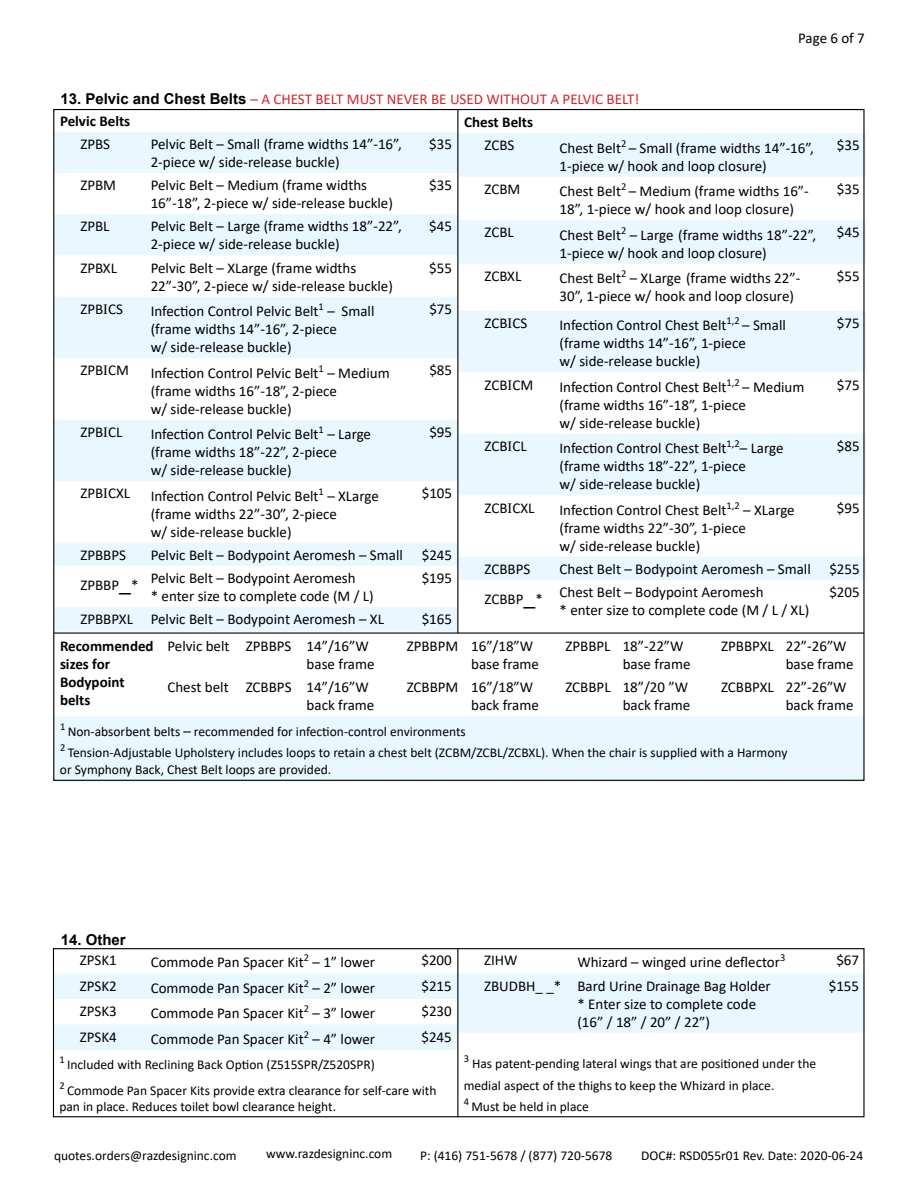
<style>
.page{position:relative;width:918px;height:1188px;background:#fff}
.page>*{position:absolute;margin:0;border:0;box-sizing:border-box;transform-origin:0 0}
.t1{font:15px/18px "Calibri";color:#000}
.t2{font:15px "Calibri";color:#d2232a}
.t3{font:700 15px/18px "Calibri";color:#000}
.t4{font:700 15px "Arial";color:#000}
.t5{font:13.5px/21.6px "Calibri";color:#000}
.s1{font-family:"Arial";font-weight:700;color:#000}
.s2{font-family:"Times New Roman";font-size:14.25px}
.s3{font-size:24px}
.s4{font-size:15px}
</style>
<div class="page">
<svg style="left:55px;top:950px;width:808px;height:100px"></svg>
<div style="left:458px;top:1033px;width:407px;height:84px;background:#fff"></div>
<svg style="left:55px;top:132px;width:402px;height:499px;fill:#ecf8fe"></svg>
<svg style="left:458px;top:133px;width:408px;height:447px;fill:#e9f7fe"></svg>
<div style="left:54px;top:716px;width:810px;height:66px;background:#e9f7fe"></div>
<div style="left:53px;top:948px;width:812px;height:169px;border:1px solid #000"></div>
<hr style="left:457px;top:948px;width:1px;height:169px;background:#000">
<hr style="left:54px;top:632px;width:810px;height:2px;background:#000">
<hr style="left:457px;top:110px;width:1px;height:523px;background:#000">
<p class="t2" style="left:60px;top:88px;width:581px"><span class="s1">13. Pelvic and Chest Belts</span> – A CHEST BELT MUST NEVER BE USED WITHOUT A PELVIC BELT!</p>
<p class="t1" style="left:798px;top:28px;width:68px">Page 6 of 7</p>
<p class="t3" style="left:60px;top:111px;width:72px">Pelvic Belts</p>
<p class="t1" style="left:80px;top:135px;width:31px">ZPBS</p>
<p class="t1" style="left:151px;top:135px;width:253px">Pelvic Belt – Small (frame widths 14”-16”,<br>2-piece w/ side-release buckle)</p>
<p class="t1" style="left:429px;top:135px;width:24px">$35</p>
<p class="t1" style="left:80px;top:176px;width:37px">ZPBM</p>
<p class="t1" style="left:151px;top:176px;width:244px">Pelvic Belt – Medium (frame widths<br>16”-18”, 2-piece w/ side-release buckle)</p>
<p class="t1" style="left:429px;top:176px;width:24px">$35</p>
<p class="t1" style="left:80px;top:217px;width:31px">ZPBL</p>
<p class="t1" style="left:151px;top:217px;width:253px">Pelvic Belt – Large (frame widths 18”-22”,<br>2-piece w/ side-release buckle)</p>
<p class="t1" style="left:429px;top:217px;width:24px">$45</p>
<p class="t1" style="left:80px;top:258px;width:38px">ZPBXL</p>
<p class="t1" style="left:151px;top:258px;width:244px">Pelvic Belt – XLarge (frame widths<br>22”-30”, 2-piece w/ side-release buckle)</p>
<p class="t1" style="left:429px;top:258px;width:24px">$55</p>
<p class="t1" style="left:80px;top:300px;width:44px">ZPB<span class="s2">I</span>CS</p>
<p class="t1" style="left:151px;top:302px;width:225px">Infection Control Pelvic Belt<sup>1</sup> – Small (frame widths 14”-16”, 2-piece<br>w/ side-release buckle)</p>
<p class="t1" style="left:429px;top:300px;width:24px">$75</p>
<p class="t1" style="left:80px;top:361px;width:50px">ZPB<span class="s2">I</span>CM</p>
<p class="t1" style="left:151px;top:363px;width:240px">Infection Control Pelvic Belt<sup>1</sup> – Medium (frame widths 16”-18”, 2-piece<br>w/ side-release buckle)</p>
<p class="t1" style="left:429px;top:361px;width:24px">$85</p>
<p class="t1" style="left:80px;top:423px;width:43px">ZPB<span class="s2">I</span>CL</p>
<p class="t1" style="left:151px;top:425px;width:222px">Infection Control Pelvic Belt<sup>1</sup> – Large (frame widths 18”-22”, 2-piece<br>w/ side-release buckle)</p>
<p class="t1" style="left:429px;top:423px;width:24px">$95</p>
<p class="t1" style="left:80px;top:484px;width:51px">ZPB<span class="s2">I</span>CXL</p>
<p class="t1" style="left:151px;top:486px;width:230px">Infection Control Pelvic Belt<sup>1</sup> – XLarge (frame widths 22”-30”, 2-piece<br>w/ side-release buckle)</p>
<p class="t1" style="left:422px;top:484px;width:32px">$105</p>
<p class="t1" style="left:80px;top:546px;width:47px">ZPBBPS</p>
<p class="t1" style="left:151px;top:546px;width:254px">Pelvic Belt – Bodypoint Aeromesh – Small</p>
<p class="t1" style="left:422px;top:546px;width:32px">$245</p>
<p class="t1" style="left:80px;top:576px;width:60px">ZPBBP<span class="s3">_</span>*</p>
<p class="t1" style="left:151px;top:569px;width:225px">Pelvic Belt – Bodypoint Aeromesh<br>* enter size to complete code (M / L)</p>
<p class="t1" style="left:422px;top:569px;width:32px">$195</p>
<p class="t1" style="left:80px;top:610px;width:305px">ZPBBPXL Pelvic Belt – Bodypoint Aeromesh – XL</p>
<p class="t1" style="left:422px;top:610px;width:32px">$165</p>
<p class="t3" style="left:464px;top:113px;width:70px">Chest Belts</p>
<p class="t1" style="left:485px;top:136px;width:31px">ZCBS</p>
<p class="t1" style="left:559px;top:138px;width:256px">Chest Belt<sup>2</sup> – Small (frame widths 14”-16”,<br>1-piece w/ hook and loop closure)</p>
<p class="t1" style="left:837px;top:136px;width:24px">$35</p>
<p class="t1" style="left:485px;top:180px;width:37px">ZCBM</p>
<p class="t1" style="left:559px;top:182px;width:251px">Chest Belt<sup>2</sup> – Medium (frame widths 16”-<br>18”, 1-piece w/ hook and loop closure)</p>
<p class="t1" style="left:837px;top:180px;width:24px">$35</p>
<p class="t1" style="left:485px;top:223px;width:31px">ZCBL</p>
<p class="t1" style="left:559px;top:225px;width:258px">Chest Belt<sup>2</sup> – Large (frame widths 18”-22”,<br>1-piece w/ hook and loop closure)</p>
<p class="t1" style="left:837px;top:223px;width:24px">$45</p>
<p class="t1" style="left:485px;top:267px;width:38px">ZCBXL</p>
<p class="t1" style="left:559px;top:269px;width:242px">Chest Belt<sup>2</sup> – XLarge (frame widths 22”-<br>30”, 1-piece w/ hook and loop closure)</p>
<p class="t1" style="left:837px;top:267px;width:24px">$55</p>
<p class="t1" style="left:485px;top:314px;width:44px">ZCB<span class="s2">I</span>CS</p>
<p class="t1" style="left:559px;top:316px;width:228px">Infection Control Chest Belt<sup>1,2</sup> – Small (frame widths 14”-16”, 1-piece<br>w/ side-release buckle)</p>
<p class="t1" style="left:837px;top:314px;width:24px">$75</p>
<p class="t1" style="left:485px;top:375px;width:50px">ZCB<span class="s2">I</span>CM</p>
<p class="t1" style="left:559px;top:377px;width:247px">Infection Control Chest Belt<sup>1,2</sup> – Medium (frame widths 16”-18”, 1-piece<br>w/ side-release buckle)</p>
<p class="t1" style="left:837px;top:375px;width:24px">$75</p>
<p class="t1" style="left:485px;top:437px;width:44px">ZCB<span class="s2">I</span>CL</p>
<p class="t1" style="left:559px;top:439px;width:226px">Infection Control Chest Belt<sup>1,2</sup>– Large (frame widths 18”-22”, 1-piece<br>w/ side-release buckle)</p>
<p class="t1" style="left:837px;top:437px;width:24px">$85</p>
<p class="t1" style="left:485px;top:498px;width:51px">ZCB<span class="s2">I</span>CXL</p>
<p class="t1" style="left:559px;top:500px;width:237px">Infection Control Chest Belt<sup>1,2</sup> – XLarge (frame widths 22”-30”, 1-piece<br>w/ side-release buckle)</p>
<p class="t1" style="left:837px;top:498px;width:24px">$95</p>
<p class="t1" style="left:485px;top:560px;width:47px">ZCBBPS</p>
<p class="t1" style="left:559px;top:560px;width:302px">Chest Belt – Bodypoint Aeromesh – Small $255</p>
<p class="t1" style="left:485px;top:590px;width:60px">ZCBBP<span class="s3">_</span>*</p>
<p class="t1" style="left:559px;top:583px;width:251px">Chest Belt – Bodypoint Aeromesh<br>* enter size to complete code (M / L / XL)</p>
<p class="t1" style="left:829px;top:583px;width:32px">$205</p>
<p class="t3" style="left:60px;top:637px;width:95px">Recommended sizes for<br>Bodypoint belts</p>
<p class="t1" style="left:307px;top:637px;width:69px;text-indent:-139px">Pelvic belt ZPBBPS 14”/16”W base frame</p>
<p class="t1" style="left:471px;top:637px;width:69px;text-indent:-64px">ZPBBPM 16”/18”W base frame</p>
<p class="t1" style="left:623px;top:637px;width:69px;text-indent:-57px">ZPBBPL 18”-22”W base frame</p>
<p class="t1" style="left:786px;top:637px;width:69px;text-indent:-65px">ZPBBPXL 22”-26”W base frame</p>
<p class="t1" style="left:307px;top:678px;width:69px;text-indent:-139px">Chest belt ZCBBPS 14”/16”W back frame</p>
<p class="t1" style="left:471px;top:678px;width:69px;text-indent:-64px">ZCBBPM 16”/18”W back frame</p>
<p class="t1" style="left:565px;top:678px;width:126px;text-align:right">ZCBBPL 18”/20 ”W back frame</p>
<p class="t1" style="left:786px;top:678px;width:69px;text-indent:-65px">ZCBBPXL 22”-26”W back frame</p>
<p class="t5" style="left:60px;top:720px;width:729px"><sup>1</sup> Non-absorbent belts <span class="s4">–</span> recommended for infection-control environments<br><sup>2</sup> Tension-Adjustable Upholstery includes loops to retain a chest belt (ZCBM/ZCBL/ZCBXL). When the chair is supplied with a Harmony</p>
<p class="t5" style="left:60px;top:758px;width:273px">or Symphony Back, Chest Belt loops are provided.</p>
<p class="t4" style="left:61px;top:929px;width:67px">14. Other</p>
<p class="t1" style="left:80px;top:951px;width:39px">ZPSK1</p>
<p class="t1" style="left:151px;top:953px;width:226px">Commode Pan Spacer Kit<sup>2</sup> – 1” lower</p>
<p class="t1" style="left:421px;top:951px;width:32px">$200</p>
<p class="t1" style="left:80px;top:976px;width:39px">ZPSK2</p>
<p class="t1" style="left:151px;top:979px;width:226px">Commode Pan Spacer Kit<sup>2</sup> – 2” lower</p>
<p class="t1" style="left:421px;top:976px;width:32px">$215</p>
<p class="t1" style="left:80px;top:1002px;width:39px">ZPSK3</p>
<p class="t1" style="left:151px;top:1004px;width:226px">Commode Pan Spacer Kit<sup>2</sup> – 3” lower</p>
<p class="t1" style="left:421px;top:1002px;width:32px">$230</p>
<p class="t1" style="left:80px;top:1027px;width:39px">ZPSK4</p>
<p class="t1" style="left:151px;top:1030px;width:226px">Commode Pan Spacer Kit<sup>2</sup> – 4” lower</p>
<p class="t1" style="left:421px;top:1027px;width:32px">$245</p>
<p class="t5" style="left:59px;top:1052px;width:379px;line-height:25.5px"><sup>1</sup> Included with Reclining Back Option (Z515SPR/Z520SPR)<br><sup>2</sup> Commode Pan Spacer Kits provide extra clearance for self-care with</p>
<p class="t5" style="left:59px;top:1096px;width:278px">pan in place. Reduces toilet bowl clearance height.</p>
<p class="t1" style="left:484px;top:951px;width:35px">ZIHW</p>
<p class="t1" style="left:577px;top:953px;width:209px">Whizard – winged urine deflector<sup>3</sup></p>
<p class="t1" style="left:836px;top:951px;width:24px">$67</p>
<p class="t1" style="left:577px;top:976px;width:195px;text-indent:-93px">ZBUDBH_ _* Bard Urine Drainage Bag Holder * Enter size to complete code (16” / 18” / 20” / 22”)</p>
<p class="t1" style="left:829px;top:976px;width:32px">$155</p>
<p class="t5" style="left:464px;top:1053px;width:354px"><sup>3</sup> Has patent-pending lateral wings that are positioned under the medial aspect of the thighs to keep the Whizard in place.<br><sup>4</sup> Must be held in place</p>
<p class="t5" style="left:54px;top:1144px;width:184px">quotes.orders@razdesigninc.com</p>
<p class="t5" style="left:266px;top:1142px;width:127px">www.razdesigninc.com</p>
<p class="t5" style="left:420px;top:1144px;width:194px">P: (416) 751-5678 / (877) 720-5678</p>
<p class="t5" style="left:641px;top:1144px;width:224px">DOC#: RSD055r01 Rev. Date: 2020-06-24</p>
</div>
